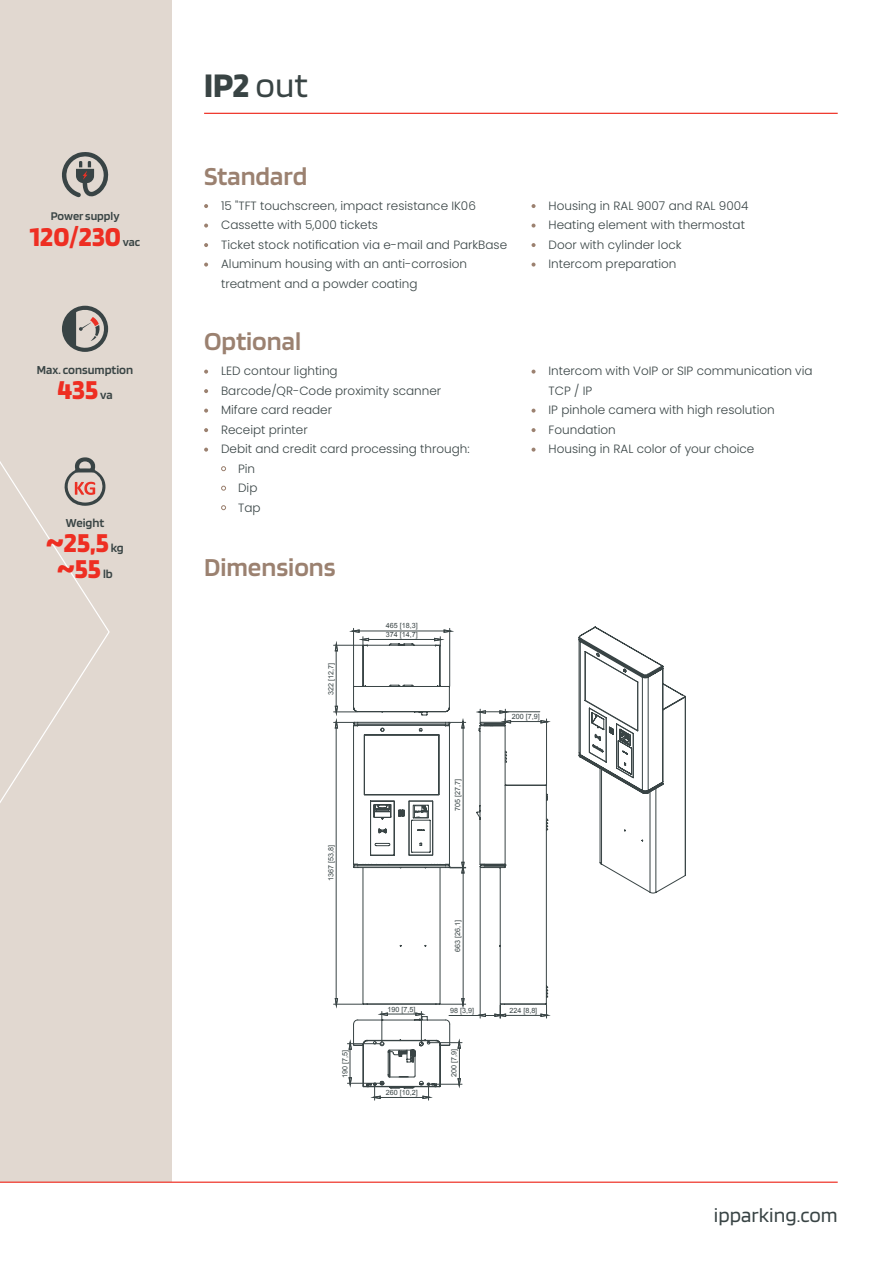
<style>
.page{position:relative;width:893px;height:1263px;background:#fff}
.page>*{position:absolute;margin:0;border:0;box-sizing:border-box;transform-origin:0 0}
.t1{font:700 36px "Blinker";color:#394444}
.t2{font:700 28.5px "Blinker";color:#ee2e22}
.t3{font:600 27px "Blinker";color:#9b8170}
.t4{font:21px "Blinker";color:#394445}
.t5{font:600 12.75px "Blinker";color:#394444}
.t6{font:600 12.3px "Blinker";color:#394444}
.t7{font:300 12px/19.5px "Poppins";color:#394445}
.t8{font:7.2px "Arial";color:#394445}
.s1{font-weight:400}
</style>
<div class="page">
<div style="left:0;top:0;width:171px;height:1181px;background:#e1d8d0"></div>
<svg style="left:0;top:461px;width:110px;height:342px"></svg>
<hr style="left:0;top:1181px;width:838px;height:2px;background:#ee2e22">
<hr style="left:204px;top:113px;width:634px;height:1px;background:#ee2e22">
<svg style="left:62px;top:152px;width:47px;height:45px"></svg>
<svg style="left:62px;top:306px;width:46px;height:46px"></svg>
<svg style="left:62px;top:457px;width:44px;height:49px"></svg>
<svg style="left:204px;top:204px;width:4px;height:4px"></svg>
<svg style="left:204px;top:224px;width:4px;height:4px"></svg>
<svg style="left:204px;top:243px;width:4px;height:4px"></svg>
<svg style="left:204px;top:263px;width:4px;height:4px"></svg>
<svg style="left:204px;top:370px;width:4px;height:4px"></svg>
<svg style="left:204px;top:389px;width:4px;height:4px"></svg>
<svg style="left:204px;top:409px;width:4px;height:4px"></svg>
<svg style="left:204px;top:428px;width:4px;height:4px"></svg>
<svg style="left:204px;top:448px;width:4px;height:4px"></svg>
<svg style="left:221px;top:466px;width:5px;height:5px"></svg>
<svg style="left:221px;top:486px;width:5px;height:5px"></svg>
<svg style="left:221px;top:505px;width:5px;height:5px"></svg>
<svg style="left:531px;top:204px;width:5px;height:4px"></svg>
<svg style="left:531px;top:224px;width:5px;height:4px"></svg>
<svg style="left:531px;top:243px;width:5px;height:4px"></svg>
<svg style="left:531px;top:263px;width:5px;height:4px"></svg>
<svg style="left:531px;top:370px;width:5px;height:4px"></svg>
<svg style="left:531px;top:409px;width:5px;height:4px"></svg>
<svg style="left:531px;top:428px;width:5px;height:4px"></svg>
<svg style="left:531px;top:448px;width:5px;height:4px"></svg>
<svg style="left:578px;top:626px;width:62px;height:26px"></svg>
<svg style="left:398px;top:652px;width:288px;height:367px"></svg>
<svg style="left:466px;top:708px;width:75px;height:311px"></svg>
<svg style="left:474px;top:710px;width:12px;height:4px"></svg>
<hr style="left:546px;top:719px;width:1px;height:65px;background:#394445">
<hr style="left:510px;top:721px;width:31px;height:1px;background:#394445">
<svg style="left:499px;top:710px;width:12px;height:14px"></svg>
<svg style="left:540px;top:720px;width:12px;height:4px"></svg>
<hr style="left:368px;top:639px;width:67px;height:1px;background:#394445">
<hr style="left:353px;top:628px;width:1px;height:58px;background:#394445">
<hr style="left:449px;top:628px;width:1px;height:58px;background:#394445">
<hr style="left:359px;top:631px;width:85px;height:1px;background:#394445">
<svg style="left:434px;top:629px;width:20px;height:16px"></svg>
<hr style="left:480px;top:868px;width:1px;height:150px;background:#394445">
<hr style="left:449px;top:1015px;width:31px;height:1px;background:#394445">
<hr style="left:505px;top:1015px;width:36px;height:1px;background:#394445">
<svg style="left:474px;top:1005px;width:32px;height:13px"></svg>
<svg style="left:540px;top:1005px;width:12px;height:13px"></svg>
<hr style="left:336px;top:650px;width:1px;height:57px;background:#394445">
<svg style="left:334px;top:629px;width:35px;height:23px"></svg>
<svg style="left:334px;top:705px;width:132px;height:395px"></svg>
<p class="t6" style="left:51px;top:210px;width:70px">Power supply</p>
<h2 class="t2" style="left:30px;top:222px;width:93px">120/230</h2>
<p class="t6" style="left:123px;top:235px;width:19px">vac</p>
<p class="t5" style="left:37px;top:363px;width:98px">Max. consumption</p>
<h2 class="t2" style="left:57px;top:375px;width:42px">435</h2>
<p class="t5" style="left:100px;top:388px;width:14px">va</p>
<p class="t5" style="left:66px;top:516px;width:40px">Weight</p>
<h2 class="t2" style="left:46px;top:528px;width:64px">~25,5</h2>
<p class="t5" style="left:111px;top:542px;width:14px">kg</p>
<h2 class="t2" style="left:57px;top:554px;width:45px">~55</h2>
<p class="t5" style="left:103px;top:567px;width:11px">lb</p>
<h1 class="t1" style="left:204px;top:67px;width:105px">IP2 <span class="s1">out</span></h1>
<h3 class="t3" style="left:204px;top:162px;width:105px">Standard</h3>
<p class="t7" style="left:221px;top:196px;width:288px">15 "TFT touchscreen, impact resistance IK06<br>Cassette with 5,000 tickets<br>Ticket stock notification via e-mail and ParkBase Aluminum housing with an anti-corrosion treatment and a powder coating</p>
<h3 class="t3" style="left:204px;top:327px;width:99px">Optional</h3>
<p class="t7" style="left:221px;top:361px;width:118px">LED contour lighting</p>
<p class="t7" style="left:221px;top:381px;width:222px">Barcode/QR-Code proximity scanner</p>
<p class="t7" style="left:221px;top:400px;width:112px">Mifare card reader</p>
<p class="t7" style="left:221px;top:420px;width:88px">Receipt printer</p>
<p class="t7" style="left:221px;top:439px;width:250px">Debit and credit card processing through:</p>
<p class="t7" style="left:238px;top:459px;width:19px">Pin</p>
<p class="t7" style="left:238px;top:478px;width:21px">Dip</p>
<p class="t7" style="left:238px;top:498px;width:24px">Tap</p>
<h3 class="t3" style="left:204px;top:553px;width:133px">Dimensions</h3>
<p class="t7" style="left:548px;top:196px;width:202px">Housing in RAL 9007 and RAL 9004<br>Heating element with thermostat<br>Door with cylinder lock<br>Intercom preparation</p>
<p class="t7" style="left:549px;top:361px;width:266px">Intercom with VoIP or SIP communication via<br>TCP / IP<br>IP pinhole camera with high resolution<br>Foundation<br>Housing in RAL color of your choice</p>
<p class="t8" style="left:326px;top:694px;width:33px;rotate:-90deg">322 [12,7]</p>
<p class="t8" style="left:386px;top:621px;width:33px">465 [18,3]</p>
<p class="t8" style="left:386px;top:630px;width:33px">374 [14,7]</p>
<p class="t8" style="left:512px;top:712px;width:29px">200 [7,9]</p>
<p class="t8" style="left:326px;top:881px;width:37px;rotate:-90deg">1367 [53,8]</p>
<p class="t8" style="left:340px;top:1078px;width:29px;rotate:-90deg">190 [7,5]</p>
<p class="t8" style="left:453px;top:811px;width:33px;rotate:-90deg">705 [27,7]</p>
<p class="t8" style="left:387px;top:1004px;width:29px">190 [7,5]</p>
<p class="t8" style="left:386px;top:1087px;width:33px">260 [10,2]</p>
<p class="t8" style="left:453px;top:952px;width:33px;rotate:-90deg">663 [26,1]</p>
<p class="t8" style="left:450px;top:1005px;width:25px">98 [3,9]</p>
<p class="t8" style="left:509px;top:1005px;width:29px">224 [8,8]</p>
<p class="t8" style="left:449px;top:1077px;width:29px;rotate:-90deg">200 [7,9]</p>
<h3 class="t4" style="left:714px;top:1204px;width:125px">ipparking.com</h3>
</div>
